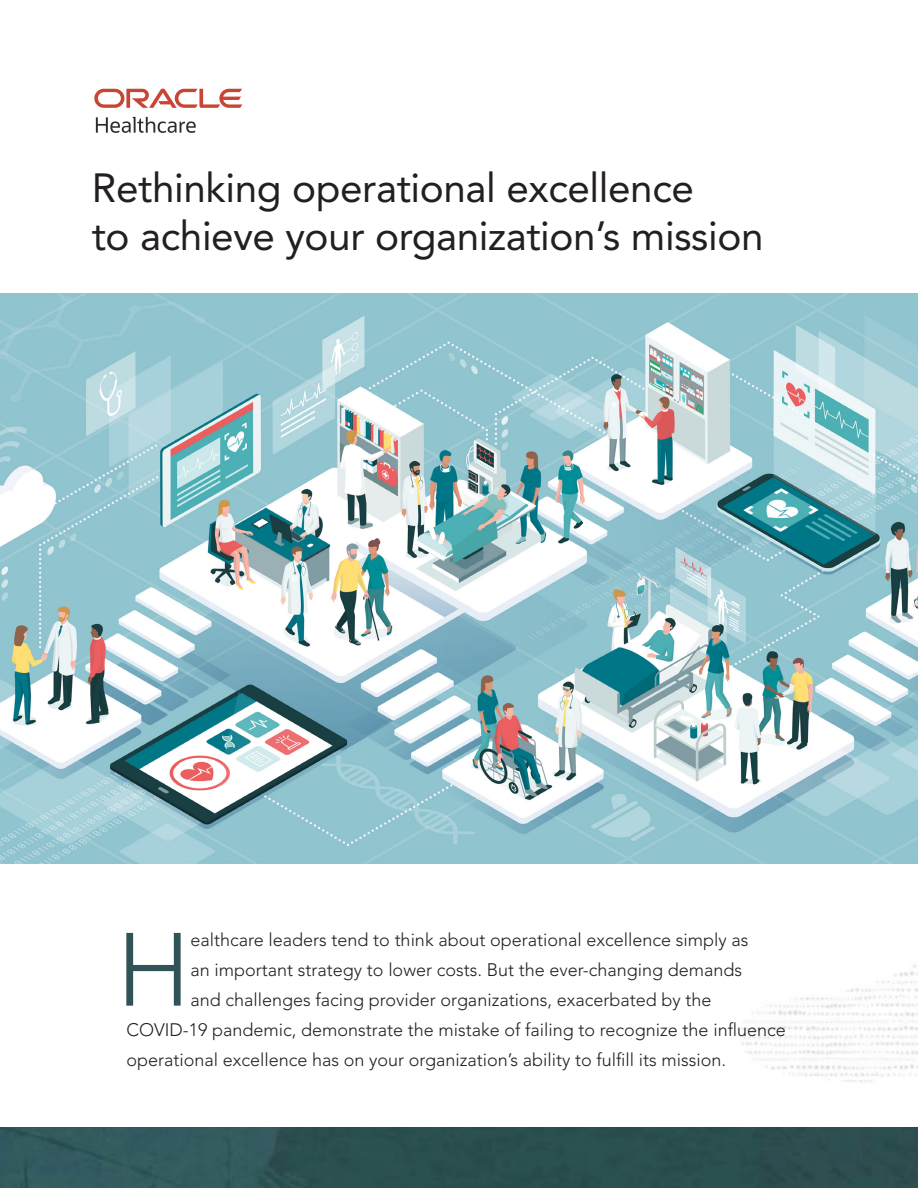
<style>
.page{position:relative;width:918px;height:1188px;background:#fff}
.page>*{position:absolute;margin:0;border:0;box-sizing:border-box;transform-origin:0 0}
.Oracle_body{font:300 102.75px "Avenir LT Std";color:#315357}
.t1{font:40.5px/48.6px "Avenir LT Std";letter-spacing:-.01em;color:#231f20}
.Oracle_body-2{font:300 18px "Avenir LT Std";color:#231f20}
</style>
<div class="page">
<img style="left:732px;top:965px;width:186px;height:163px">
<img style="left:0;top:1128px;width:918px;height:60px">
<svg style="left:94px;top:89px;width:148px;height:19px"></svg>
<svg style="left:96px;top:117px;width:100px;height:16px"></svg>
<img style="left:0;top:294px;width:918px;height:570px">
<p class="t1" style="left:92px;top:163px;width:673px">Rethinking operational excellence<br>to achieve your organization’s mission</p>
<p class="Oracle_body" style="left:116px;top:910px;width:76px">H</p>
<p class="Oracle_body-2" style="left:191px;top:929px;width:559px">ealthcare leaders tend to think about operational excellence simply as</p>
<p class="Oracle_body-2" style="left:191px;top:959px;width:553px">an important strategy to lower costs. But the ever-changing demands</p>
<p class="Oracle_body-2" style="left:191px;top:989px;width:522px">and challenges facing provider organizations, exacerbated by the</p>
<p class="Oracle_body-2" style="left:126px;top:1019px;width:661px">COVID-19 pandemic, demonstrate the mistake of failing to recognize the influence</p>
<p class="Oracle_body-2" style="left:126px;top:1049px;width:601px">operational excellence has on your organization’s ability to fulfill its mission.</p>
</div>
